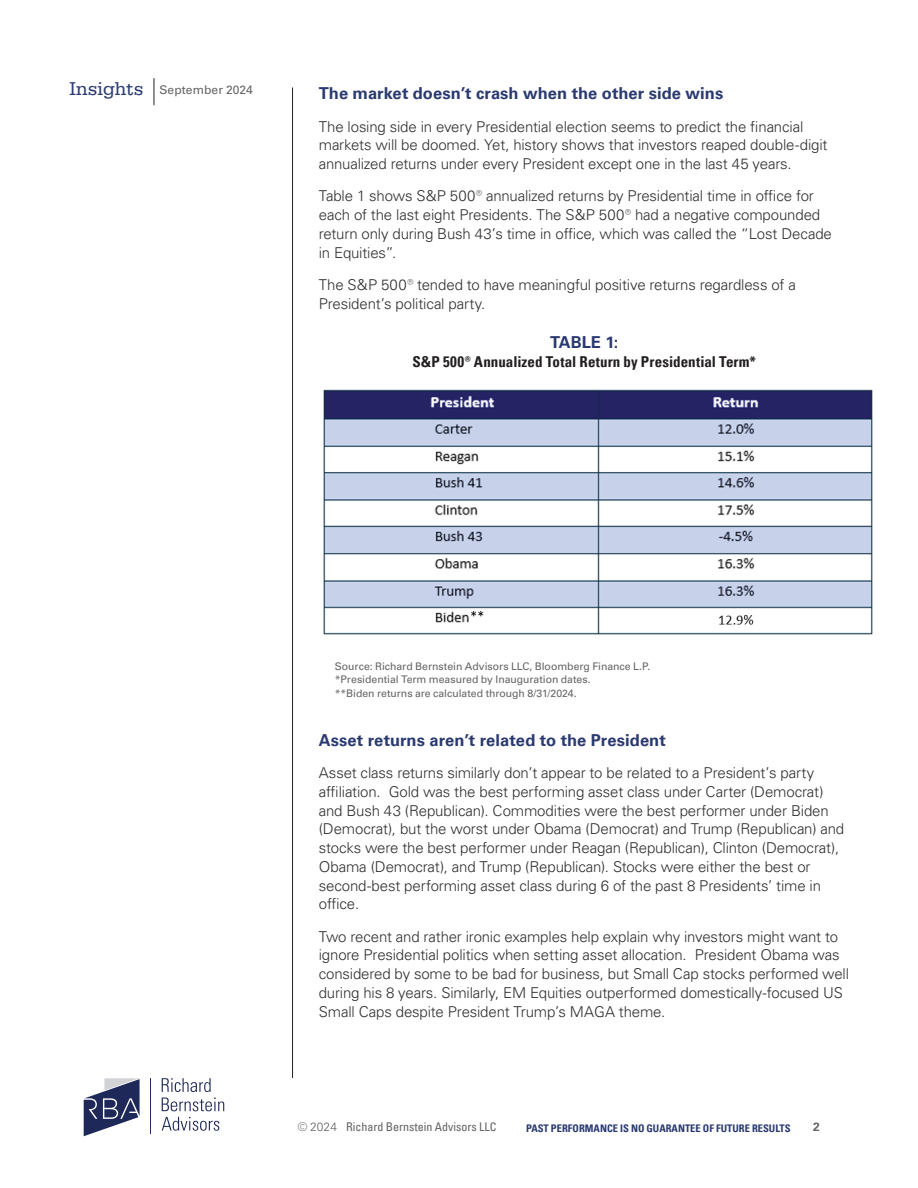
<style>
.page{position:relative;width:918px;height:1188px;background:#fff}
.page>*{position:absolute;margin:0;border:0;box-sizing:border-box;transform-origin:0 0}
.t1{font:700 16.5px "Univers LT Pro 65";letter-spacing:.005em;color:#2a3a70}
.t2{font:300 15px/18.8px "Univers LT Pro 45";letter-spacing:-.01em;color:#312f30}
.t3{font:700 condensed 15px "Univers LT Pro";letter-spacing:.005em;color:#231f20}
.t4{font:condensed 12px "Univers LT Pro";color:#636366}
.t5{font:12px "Univers LT Pro 55 Roman";letter-spacing:.01em;color:#636366}
.t6{font:700 12px "Univers LT Pro 65";color:#636366}
.t7{font:10.5px/13.5px "Univers LT Pro 55 Roman";color:#636366}
.t8{font:700 condensed 10.5px "Univers LT Pro";color:#2a3a70}
.s1{font-family:"Serifa Std";font-size:19.5px;color:#2a3a70}
.s2{font-family:"Univers LT Pro 45";font-weight:300;font-stretch:normal}
</style>
<div class="page">
<svg style="left:154px;top:78px;width:1px;height:27px"></svg>
<svg style="left:84px;top:1078px;width:56px;height:58px"></svg>
<hr style="left:151px;top:1078px;width:1px;height:55px;background:#1e2959">
<svg style="left:162px;top:1117px;width:57px;height:14px"></svg>
<svg style="left:162px;top:1078px;width:49px;height:14px"></svg>
<svg style="left:162px;top:1098px;width:62px;height:13px"></svg>
<hr style="left:292px;top:87px;width:1px;height:991px;background:#231f20">
<img style="left:323px;top:389px;width:550px;height:246px">
<p class="t5" style="left:70px;top:82px;width:185px"><span class="s1">Insights</span> September 2024</p>
<p class="t1" style="left:319px;top:82px;width:406px">The market doesn’t crash when the other side wins</p>
<p class="t2" style="left:319px;top:117px;width:510px">The losing side in every Presidential election seems to predict the financial markets will be doomed. Yet, history shows that investors reaped double-digit annualized returns under every President except one in the last 45 years.</p>
<p class="t2" style="left:319px;top:186px;width:515px">Table 1 shows S&amp;P 500® annualized returns by Presidential time in office for each of the last eight Presidents. The S&amp;P 500® had a negative compounded return only during Bush 43’s time in office, which was called the “Lost Decade in Equities”.</p>
<p class="t2" style="left:319px;top:275px;width:479px">The S&amp;P 500® tended to have meaningful positive returns regardless of a<br>President’s political party.</p>
<p class="t1" style="left:550px;top:330px;width:70px">TABLE 1:</p>
<p class="t3" style="left:412px;top:353px;width:345px">S&amp;P 500® Annualized Total Return by Presidential Term*</p>
<p class="t7" style="left:335px;top:659px;width:317px">Source: Richard Bernstein Advisors LLC, Bloomberg Finance L.P. *Presidential Term measured by Inauguration dates.<br>**Biden returns are calculated through 8/31/2024.</p>
<p class="t1" style="left:319px;top:728px;width:349px">Asset returns aren’t related to the President</p>
<p class="t2" style="left:319px;top:763px;width:527px">Asset class returns similarly don’t appear to be related to a President’s party affiliation. Gold was the best performing asset class under Carter (Democrat) and Bush 43 (Republican). Commodities were the best performer under Biden (Democrat), but the worst under Obama (Democrat) and Trump (Republican) and stocks were the best performer under Reagan (Republican), Clinton (Democrat), Obama (Democrat), and Trump (Republican). Stocks were either the best or second-best performing asset class during 6 of the past 8 Presidents’ time in office.</p>
<p class="t2" style="left:319px;top:926px;width:532px">Two recent and rather ironic examples help explain why investors might want to ignore Presidential politics when setting asset allocation. President Obama was considered by some to be bad for business, but Small Cap stocks performed well during his 8 years. Similarly, EM Equities outperformed domestically-focused US Small Caps despite President Trump’s MAGA theme.</p>
<p class="t4" style="left:298px;top:1119px;width:200px"><span class="s2">© 2024</span> Richard Bernstein Advisors LLC</p>
<p class="t6" style="left:813px;top:1118px;width:8px">2</p>
<p class="t8" style="left:526px;top:1122px;width:266px">PAST PERFORMANCE IS NO GUARANTEE OF FUTURE RESULTS</p>
</div>
